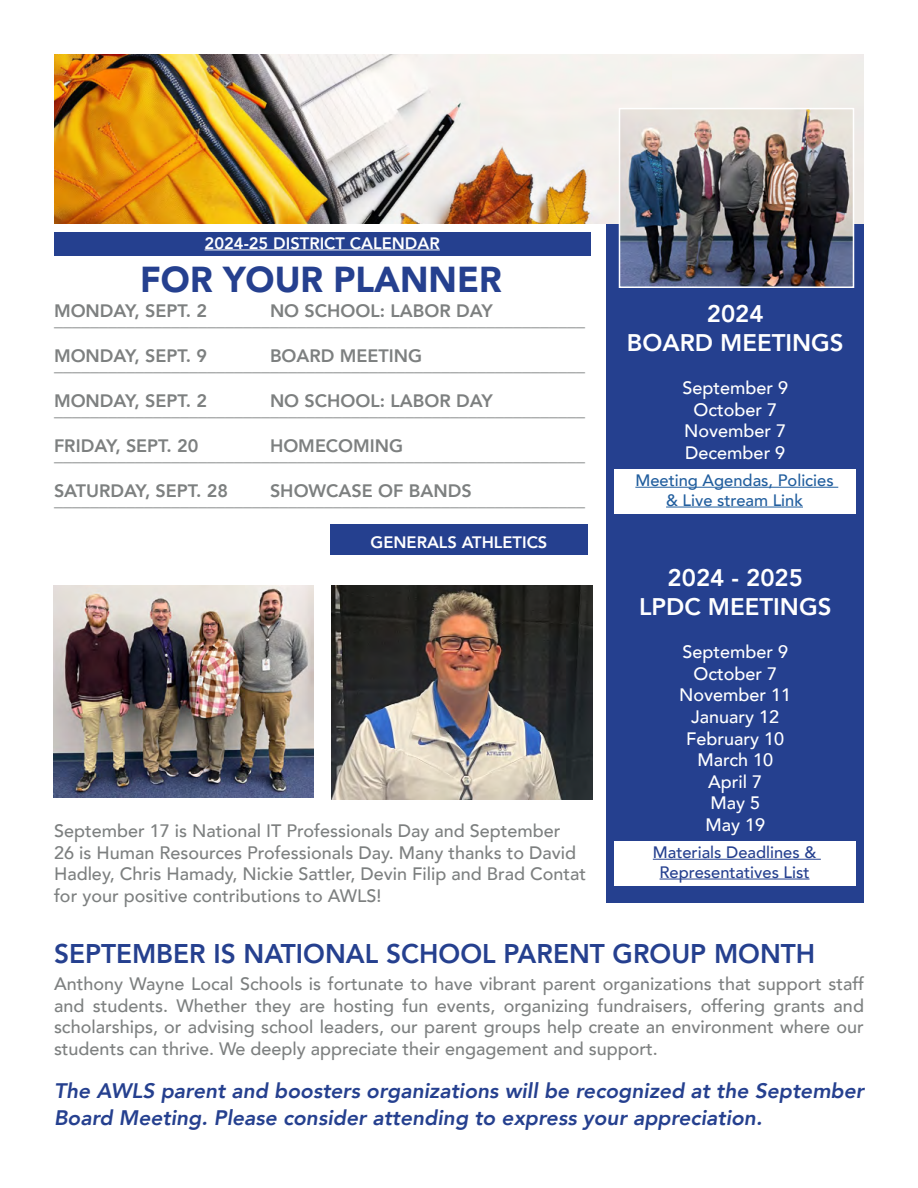
<style>
.page{position:relative;width:918px;height:1188px;background:#fff}
.page>*{position:absolute;margin:0;border:0;box-sizing:border-box;transform-origin:0 0}
.t1{font:900 36px "Avenir";color:#25408f}
.t2{font:800 27px "Avenir";color:#25408f}
.t3{font:800 24px/28.8px "Avenir";color:#fff;text-align:center}
.t4{font:italic 800 21px/27px "Avenir";color:#25408f}
.t5{font:500 18px/21.6px "Avenir";color:#7d8080;text-align:justify}
.t6{font:800 18px/36px "Avenir";color:#7d8080}
.t7{font:500 18px/21.6px "Avenir";color:#fff;text-align:center}
.t8{font:800 16.5px "Avenir";color:#fff}
.t9{font:500 16.5px/19.8px "Avenir";color:#25408f;text-align:center}
.t10{font:500 16.5px/19.8px "Avenir";color:#215e9e;text-align:center}
</style>
<div class="page">
<div style="left:606px;top:56px;width:258px;height:847px;background:#25408f"></div>
<img style="left:54px;top:54px;width:810px;height:169px">
<div style="left:54px;top:232px;width:536px;height:24px;background:#25408f"></div>
<hr style="left:205px;top:250px;width:235px;height:1px;background:#fff">
<div style="left:614px;top:842px;width:241px;height:44px;background:#fff"></div>
<hr style="left:653px;top:859px;width:168px;height:1px;background:#25408f">
<hr style="left:660px;top:879px;width:150px;height:1px;background:#25408f">
<div style="left:614px;top:470px;width:241px;height:44px;background:#fff"></div>
<hr style="left:635px;top:487px;width:203px;height:1px;background:#215e9e">
<hr style="left:666px;top:507px;width:137px;height:1px;background:#215e9e">
<div style="left:330px;top:524px;width:258px;height:31px;background:#25408f"></div>
<img style="left:622px;top:111px;width:229px;height:174px">
<div style="left:619px;top:108px;width:235px;height:180px;border:2px solid #fff"></div>
<img style="left:331px;top:586px;width:261px;height:214px">
<img style="left:53px;top:586px;width:261px;height:212px">
<p class="t8" style="left:205px;top:230px;width:237px">2024-25 DISTRICT CALENDAR</p>
<h1 class="t1" style="left:140px;top:248px;width:363px">FOR YOUR PLANNER</h1>
<p class="t6" style="left:54px;top:293px;width:155px">MONDAY, SEPT. 2</p>
<p class="t6" style="left:270px;top:293px;width:224px">NO SCHOOL: LABOR DAY</p>
<p class="t6" style="left:54px;top:302px;width:532px">___________________________________________________________<br>MONDAY, SEPT. 9</p>
<p class="t6" style="left:270px;top:338px;width:154px">BOARD MEETING</p>
<p class="t6" style="left:54px;top:347px;width:532px">___________________________________________________________<br>MONDAY, SEPT. 2</p>
<p class="t6" style="left:270px;top:383px;width:224px">NO SCHOOL: LABOR DAY</p>
<p class="t6" style="left:54px;top:392px;width:532px">___________________________________________________________<br>FRIDAY, SEPT. 20</p>
<p class="t6" style="left:270px;top:428px;width:135px">HOMECOMING</p>
<p class="t6" style="left:54px;top:437px;width:532px">___________________________________________________________<br>SATURDAY, SEPT. 28</p>
<p class="t6" style="left:270px;top:473px;width:203px">SHOWCASE OF BANDS</p>
<p class="t6" style="left:54px;top:482px;width:532px">___________________________________________________________</p>
<p class="t8" style="left:371px;top:529px;width:178px">GENERALS ATHLETICS</p>
<h3 class="t3" style="left:627px;top:299px;width:218px">2024<br>BOARD MEETINGS</h3>
<p class="t7" style="left:682px;top:376px;width:107px">September 9<br>October 7<br>November 7<br>December 9</p>
<p class="t10" style="left:635px;top:469px;width:200px">Meeting Agendas, Policies &amp; Live stream Link</p>
<h3 class="t3" style="left:639px;top:563px;width:194px">2024 - 2025<br>LPDC MEETINGS</h3>
<p class="t7" style="left:679px;top:640px;width:114px">September 9<br>October 7<br>November 11<br>January 12<br>February 10<br>March 10<br>April 7<br>May 5<br>May 19</p>
<p class="t5" style="left:54px;top:819px;width:534px;text-align:left">September 17 is National IT Professionals Day and September<br>26 is Human Resources Professionals Day. Many thanks to David Hadley, Chris Hamady, Nickie Sattler, Devin Filip and Brad Contat for your positive contributions to AWLS!</p>
<h2 class="t2" style="left:54px;top:932px;width:763px">SEPTEMBER IS NATIONAL SCHOOL PARENT GROUP MONTH</h2>
<p class="t9" style="left:653px;top:841px;width:165px">Materials Deadlines &amp;<br>Representatives List</p>
<p class="t5" style="left:54px;top:972px;width:812px">Anthony Wayne Local Schools is fortunate to have vibrant parent organizations that support staff and students. Whether they are hosting fun events, organizing fundraisers, offering grants and scholarships, or advising school leaders, our parent groups help create an environment where our students can thrive. We deeply appreciate their engagement and support.</p>
<p class="t4" style="left:54px;top:1077px;width:812px">The AWLS parent and boosters organizations will be recognized at the September<br>Board Meeting. Please consider attending to express your appreciation.</p>
</div>
